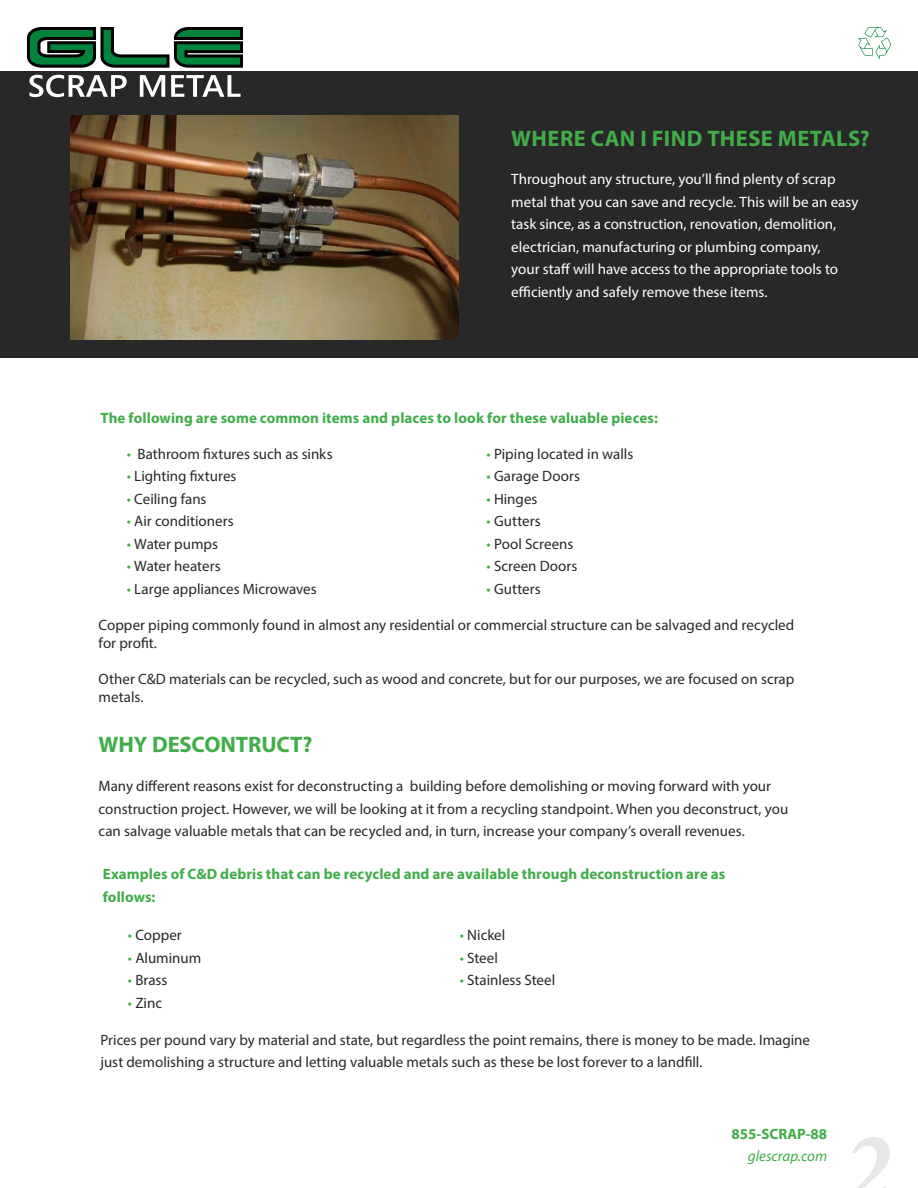
<style>
.page{position:relative;width:918px;height:1188px;background:#fff}
.page>*{position:absolute;margin:0;border:0;box-sizing:border-box;transform-origin:0 0}
.t1{font:italic 700 condensed 105px "Minion Pro";color:#e6e7e8}
.t2{font:700 22.5px "Myriad Pro";letter-spacing:.01em;color:#41ad49}
.t3{font:15px/22.5px "Myriad Pro";color:#292829}
.t4{font:15px/22.5px "Myriad Pro";color:#fff}
.t5{font:700 15px/22.5px "Myriad Pro";letter-spacing:.005em;color:#41ad49}
.t6{font:italic 15px "Myriad Pro";color:#41ad49}
.s1{color:#41ad49}
</style>
<div class="page">
<div style="left:0;top:71px;width:918px;height:287px;background:#292829"></div>
<svg style="left:29px;top:75px;width:98px;height:22px"></svg>
<svg style="left:140px;top:75px;width:25px;height:22px"></svg>
<svg style="left:171px;top:75px;width:70px;height:22px"></svg>
<svg style="left:27px;top:27px;width:216px;height:41px"></svg>
<svg style="left:858px;top:27px;width:33px;height:32px"></svg>
<img style="left:70px;top:116px;width:389px;height:224px">
<h2 class="t2" style="left:511px;top:124px;width:360px">WHERE CAN I FIND THESE METALS?</h2>
<p class="t4" style="left:511px;top:168px;width:349px">Throughout any structure, you’ll find plenty of scrap metal that you can save and recycle. This will be an easy task since, as a construction, renovation, demolition, electrician, manufacturing or plumbing company,<br>your staff will have access to the appropriate tools to efficiently and safely remove these items.</p>
<p class="t5" style="left:101px;top:406px;width:559px">The following are some common items and places to look for these valuable pieces:</p>
<p class="t3" style="left:127px;top:442px;width:207px"><span class="s1">•</span> Bathroom fixtures such as sinks</p>
<p class="t3" style="left:127px;top:465px;width:111px"><span class="s1">•</span> Lighting fixtures</p>
<p class="t3" style="left:127px;top:487px;width:81px"><span class="s1">•</span> Ceiling fans</p>
<p class="t3" style="left:127px;top:510px;width:108px"><span class="s1">•</span> Air conditioners</p>
<p class="t3" style="left:127px;top:532px;width:93px"><span class="s1">•</span> Water pumps</p>
<p class="t3" style="left:127px;top:555px;width:95px"><span class="s1">•</span> Water heaters</p>
<p class="t3" style="left:127px;top:577px;width:191px"><span class="s1">•</span> Large appliances Microwaves</p>
<p class="t3" style="left:487px;top:442px;width:148px"><span class="s1">•</span> Piping located in walls</p>
<p class="t3" style="left:487px;top:465px;width:95px"><span class="s1">•</span> Garage Doors</p>
<p class="t3" style="left:487px;top:487px;width:52px"><span class="s1">•</span> Hinges</p>
<p class="t3" style="left:487px;top:510px;width:56px"><span class="s1">•</span> Gutters</p>
<p class="t3" style="left:487px;top:532px;width:88px"><span class="s1">•</span> Pool Screens</p>
<p class="t3" style="left:487px;top:555px;width:92px"><span class="s1">•</span> Screen Doors</p>
<p class="t3" style="left:487px;top:577px;width:56px"><span class="s1">•</span> Gutters</p>
<p class="t3" style="left:99px;top:615px;width:697px;line-height:18px">Copper piping commonly found in almost any residential or commercial structure can be salvaged and recycled for profit.</p>
<p class="t3" style="left:99px;top:669px;width:697px;line-height:18px">Other C&amp;D materials can be recycled, such as wood and concrete, but for our purposes, we are focused on scrap metals.</p>
<h2 class="t2" style="left:99px;top:730px;width:216px">WHY DESCONTRUCT?</h2>
<p class="t3" style="left:99px;top:775px;width:691px">Many different reasons exist for deconstructing a building before demolishing or moving forward with your construction project. However, we will be looking at it from a recycling standpoint. When you deconstruct, you can salvage valuable metals that can be recycled and, in turn, increase your company’s overall revenues.</p>
<p class="t5" style="left:103px;top:863px;width:624px">Examples of C&amp;D debris that can be recycled and are available through deconstruction are as follows:</p>
<p class="t3" style="left:128px;top:924px;width:55px"><span class="s1">•</span> Copper</p>
<p class="t3" style="left:128px;top:946px;width:75px"><span class="s1">•</span> Aluminum</p>
<p class="t3" style="left:128px;top:969px;width:41px"><span class="s1">•</span> Brass</p>
<p class="t3" style="left:128px;top:991px;width:36px"><span class="s1">•</span> Zinc</p>
<p class="t3" style="left:460px;top:924px;width:47px"><span class="s1">•</span> Nickel</p>
<p class="t3" style="left:460px;top:946px;width:40px"><span class="s1">•</span> Steel</p>
<p class="t3" style="left:460px;top:969px;width:97px"><span class="s1">•</span> Stainless Steel</p>
<p class="t3" style="left:100px;top:1028px;width:711px">Prices per pound vary by material and state, but regardless the point remains, there is money to be made. Imagine just demolishing a structure and letting valuable metals such as these be lost forever to a landfill.</p>
<p class="t5" style="left:732px;top:1122px;width:97px">855-SCRAP-88</p>
<p class="t6" style="left:748px;top:1147px;width:81px">glescrap.com</p>
<h1 class="t1" style="left:842px;top:1097px;width:50px">2</h1>
</div>
